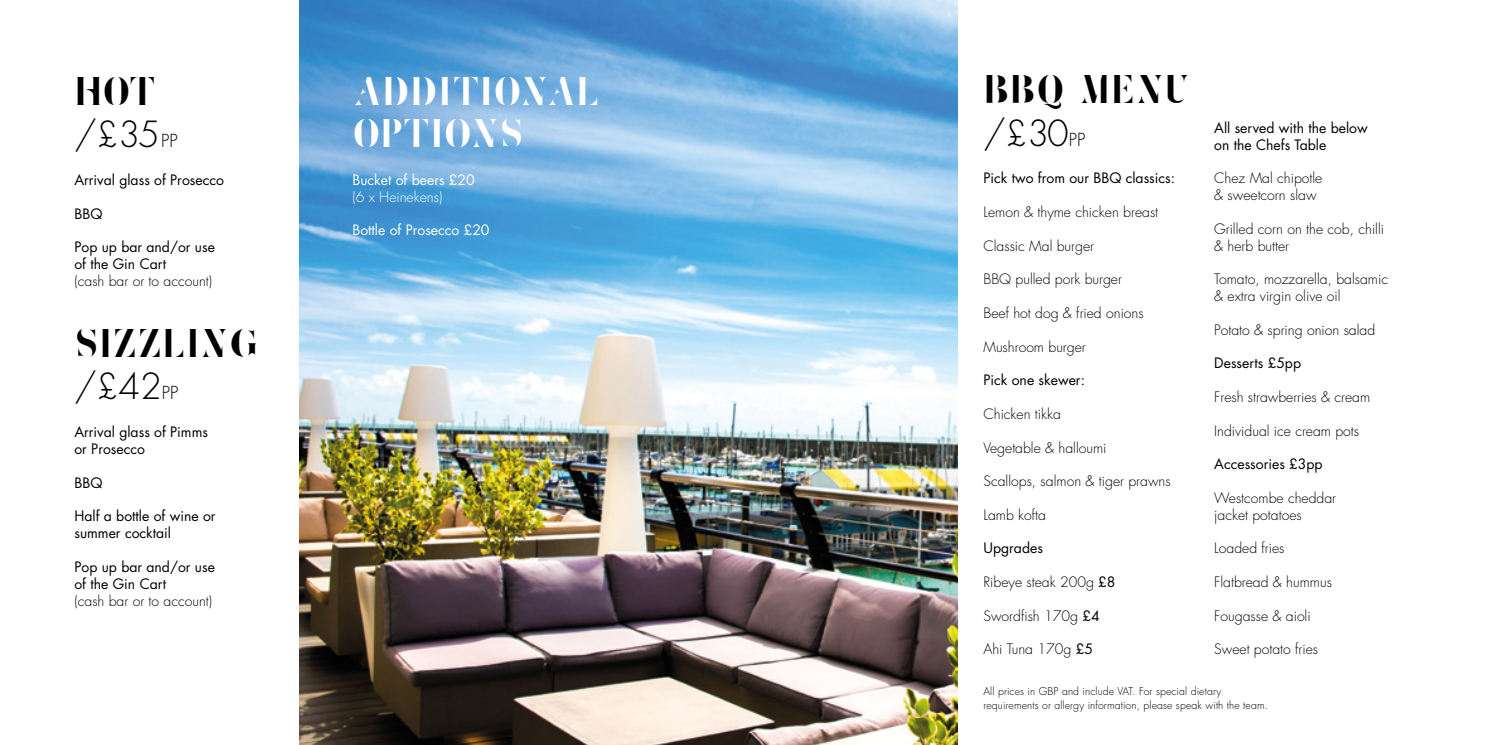
<style>
.page{position:relative;width:1489px;height:745px;background:#fff}
.page>*{position:absolute;margin:0;border:0;box-sizing:border-box;transform-origin:0 0}
.t1{font:35px "Zefani Stencil";color:#000}
.t2{font:300 35px "Futura TR";color:#000}
.t3{font:35px/42px "Zefani Stencil";color:#fff}
.t4{font:300 14px/16.8px "Futura TR";color:#000}
.t5{font:14px/16.8px "Futura TR";color:#000}
.t6{font:14px "Futura TR";color:#fff}
.t7{font:300 14px "Futura TR";color:#fff}
.t8{font:300 10.5px/14px "Futura TR";letter-spacing:.01em;color:#000}
.s1{font-size:17.5px}
.s2{font-weight:400}
</style>
<div class="page">
<img style="left:300px;top:0;width:657px;height:744px">
<h1 class="t1" style="left:74px;top:75px;width:84px">HOT</h1>
<h1 class="t2" style="left:74px;top:113px;width:105px">/£35<span class="s1">PP</span></h1>
<p class="t5" style="left:74px;top:171px;width:151px">Arrival glass of Prosecco</p>
<p class="t5" style="left:74px;top:205px;width:29px">BBQ</p>
<p class="t5" style="left:74px;top:239px;width:142px">Pop up bar and/or use of the Gin Cart</p>
<p class="t4" style="left:74px;top:273px;width:139px">(cash bar or to account)</p>
<h1 class="t1" style="left:74px;top:327px;width:186px">SIZZLING</h1>
<h1 class="t2" style="left:74px;top:365px;width:106px">/£42<span class="s1">PP</span></h1>
<p class="t5" style="left:74px;top:423px;width:135px">Arrival glass of Pimms or Prosecco</p>
<p class="t5" style="left:74px;top:474px;width:29px">BBQ</p>
<p class="t5" style="left:74px;top:507px;width:143px">Half a bottle of wine or summer cocktail</p>
<p class="t5" style="left:74px;top:558px;width:142px">Pop up bar and/or use of the Gin Cart</p>
<p class="t4" style="left:74px;top:592px;width:139px">(cash bar or to account)</p>
<h1 class="t3" style="left:352px;top:72px;width:249px">ADDITIONAL<br>OPTIONS</h1>
<p class="t6" style="left:352px;top:171px;width:124px">Bucket of beers £20</p>
<p class="t7" style="left:352px;top:188px;width:91px">(6 x Heinekens)</p>
<p class="t6" style="left:352px;top:221px;width:139px">Bottle of Prosecco £20</p>
<h1 class="t1" style="left:983px;top:73px;width:208px">BBQ MENU</h1>
<h1 class="t2" style="left:983px;top:111px;width:103px">/£30<span class="s1">PP</span></h1>
<p class="t5" style="left:983px;top:170px;width:193px">Pick two from our BBQ classics:</p>
<p class="t4" style="left:983px;top:204px;width:176px">Lemon &amp; thyme chicken breast</p>
<p class="t4" style="left:983px;top:237px;width:112px">Classic Mal burger</p>
<p class="t4" style="left:983px;top:271px;width:140px">BBQ pulled pork burger</p>
<p class="t4" style="left:983px;top:304px;width:162px">Beef hot dog &amp; fried onions</p>
<p class="t4" style="left:983px;top:338px;width:104px">Mushroom burger</p>
<p class="t5" style="left:983px;top:371px;width:103px">Pick one skewer:</p>
<p class="t4" style="left:983px;top:405px;width:79px">Chicken tikka</p>
<p class="t4" style="left:983px;top:439px;width:125px">Vegetable &amp; halloumi</p>
<p class="t4" style="left:983px;top:472px;width:189px">Scallops, salmon &amp; tiger prawns</p>
<p class="t4" style="left:983px;top:506px;width:64px">Lamb kofta</p>
<p class="t5" style="left:983px;top:539px;width:61px">Upgrades</p>
<p class="t4" style="left:983px;top:573px;width:134px">Ribeye steak 200g <span class="s2">£8</span></p>
<p class="t4" style="left:983px;top:607px;width:118px">Swordfish 170g <span class="s2">£4</span></p>
<p class="t4" style="left:983px;top:640px;width:111px">Ahi Tuna 170g <span class="s2">£5</span></p>
<p class="t5" style="left:1214px;top:119px;width:155px">All served with the below on the Chefs Table</p>
<p class="t4" style="left:1214px;top:170px;width:110px">Chez Mal chipotle &amp; sweetcorn slaw</p>
<p class="t4" style="left:1214px;top:220px;width:171px">Grilled corn on the cob, chilli &amp; herb butter</p>
<p class="t4" style="left:1214px;top:271px;width:175px">Tomato, mozzarella, balsamic &amp; extra virgin olive oil</p>
<p class="t4" style="left:1214px;top:321px;width:162px">Potato &amp; spring onion salad</p>
<p class="t5" style="left:1214px;top:355px;width:88px">Desserts £5pp</p>
<p class="t4" style="left:1214px;top:388px;width:157px">Fresh strawberries &amp; cream</p>
<p class="t4" style="left:1214px;top:422px;width:146px">Individual ice cream pots</p>
<p class="t5" style="left:1214px;top:455px;width:110px">Accessories £3pp</p>
<p class="t4" style="left:1214px;top:489px;width:123px">Westcombe cheddar jacket potatoes</p>
<p class="t4" style="left:1214px;top:540px;width:72px">Loaded fries</p>
<p class="t4" style="left:1214px;top:573px;width:119px">Flatbread &amp; hummus</p>
<p class="t4" style="left:1214px;top:607px;width:98px">Fougasse &amp; aioli</p>
<p class="t4" style="left:1214px;top:640px;width:105px">Sweet potato fries</p>
<p class="t8" style="left:983px;top:683px;width:286px">All prices in GBP and include VAT. For special dietary requirements or allergy information, please speak with the team.</p>
</div>
